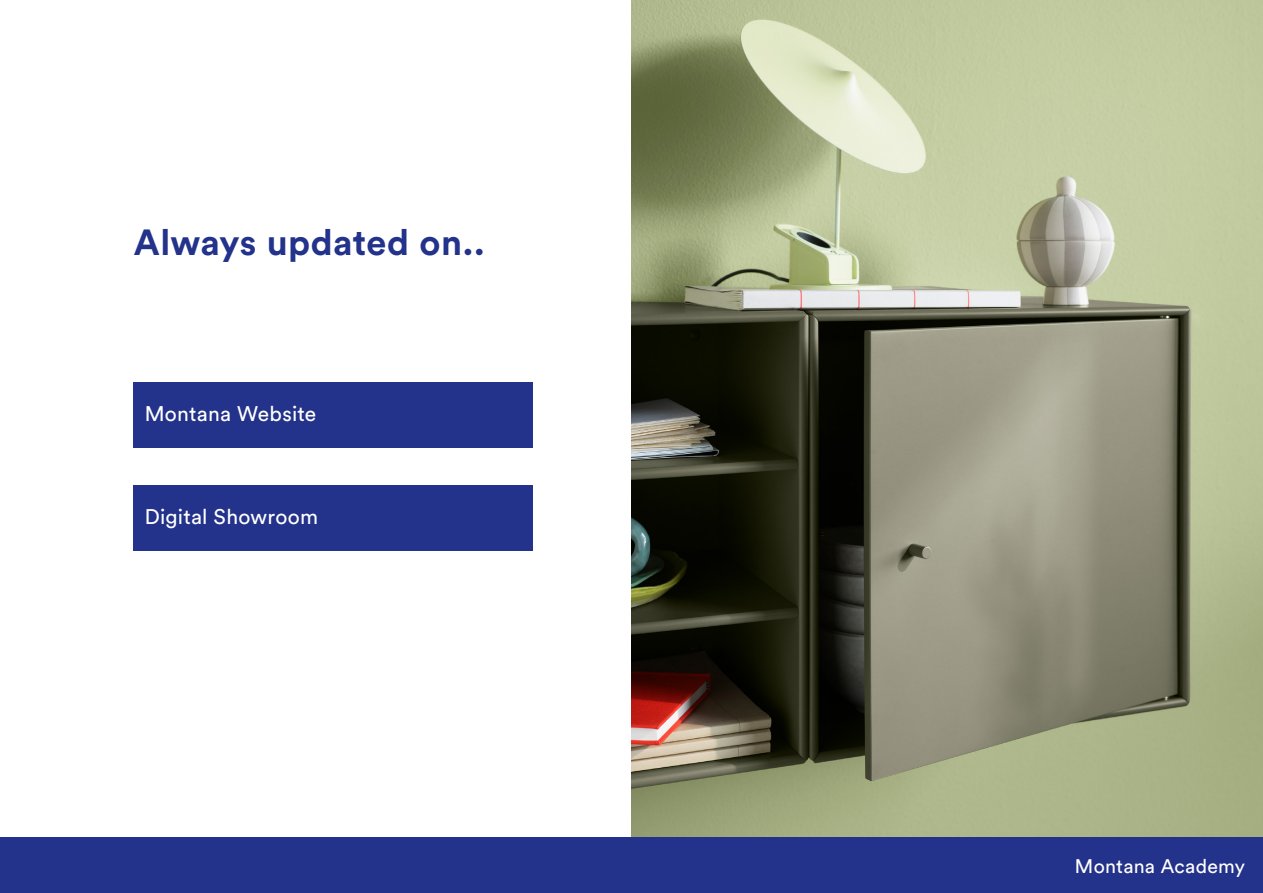
<style>
.page{position:relative;width:1263px;height:893px;background:#fff}
.page>*{position:absolute;margin:0;border:0;box-sizing:border-box;transform-origin:0 0}
.t1{font:700 36px "Circular Std";letter-spacing:.01em;color:#23328a}
.t2{font:21px "Circular Std";letter-spacing:.01em;color:#fff}
.t3{font:19.5px "Circular Std";letter-spacing:.01em;color:#fff}
</style>
<div class="page">
<div style="left:134px;top:383px;width:399px;height:65px;background:#23328a"></div>
<div style="left:134px;top:486px;width:399px;height:65px;background:#23328a"></div>
<img style="left:631px;top:0;width:632px;height:837px">
<div style="left:0;top:837px;width:1263px;height:56px;background:#23328a"></div>
<h1 class="t1" style="left:134px;top:219px;width:352px">Always updated on..</h1>
<p class="t2" style="left:145px;top:400px;width:173px">Montana Website</p>
<p class="t2" style="left:145px;top:503px;width:175px">Digital Showroom</p>
<p class="t3" style="left:1075px;top:854px;width:172px">Montana Academy</p>
</div>
